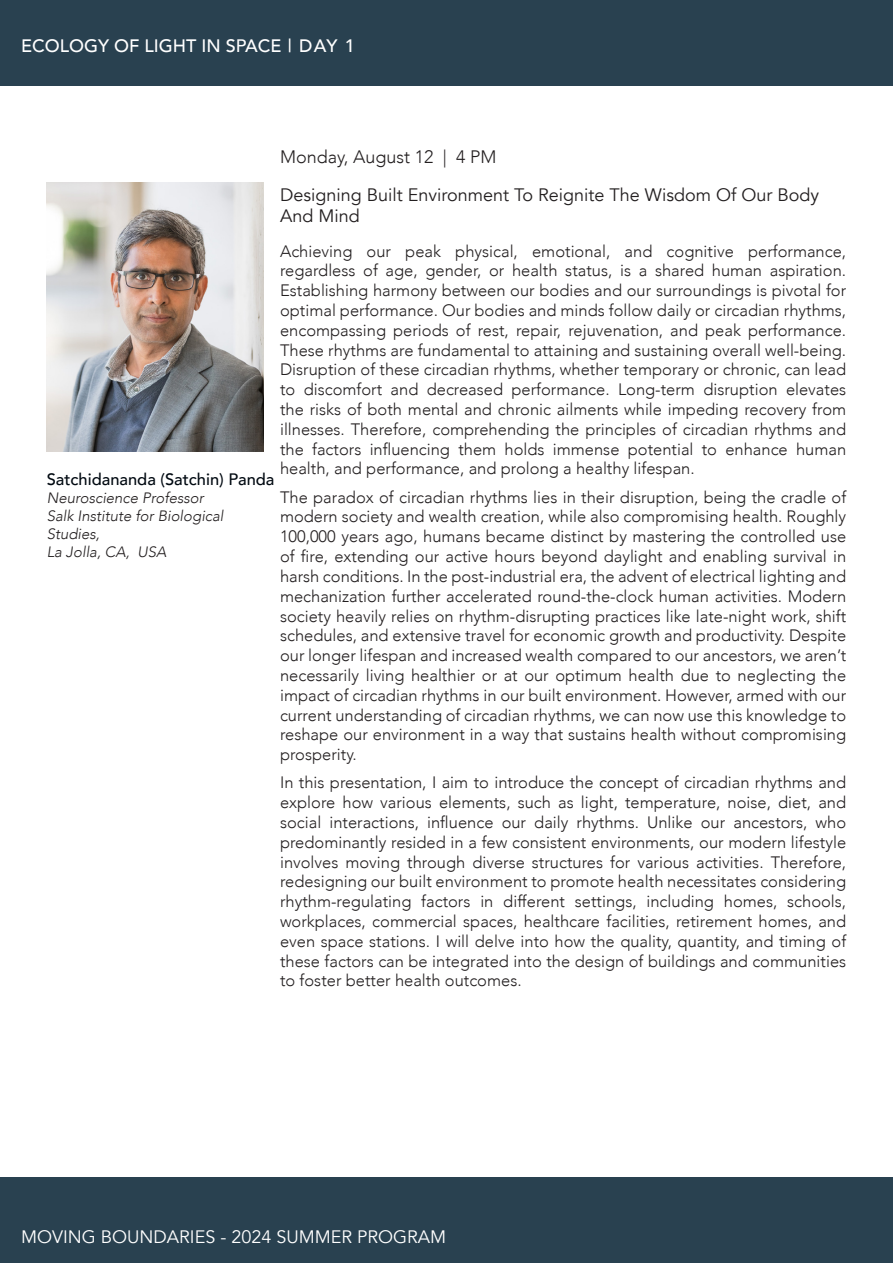
<style>
.page{position:relative;width:893px;height:1263px;background:#fff}
.page>*{position:absolute;margin:0;border:0;box-sizing:border-box;transform-origin:0 0}
.t1{font:18px/21.6px "Avenir";color:#231f20}
.t2{font:18px "Avenir";color:#fff}
.t3{font:500 18px "Avenir";color:#fff}
.t4{font:300 18px "Avenir";color:#231f20}
.Paragraph_Style_1{font:300 16.5px/19.8px "Avenir";color:#231f20;text-align:justify}
.t5{font:500 16.5px "Avenir";color:#000911}
.t6{font:italic 300 15px "Avenir";color:#231f20}
</style>
<div class="page">
<div style="left:0;top:0;width:893px;height:85px;background:#294150"></div>
<div style="left:0;top:1178px;width:893px;height:85px;background:#294150"></div>
<img style="left:47px;top:183px;width:216px;height:269px">
<p class="t3" style="left:21px;top:31px;width:335px">ECOLOGY OF LIGHT IN SPACE | DAY 1</p>
<p class="t4" style="left:280px;top:146px;width:218px">Monday, August 12 | 4 PM</p>
<p class="t1" style="left:280px;top:184px;width:541px">Designing Built Environment To Reignite The Wisdom Of Our Body<br>And Mind</p>
<p class="Paragraph_Style_1" style="left:280px;top:241px;width:568px">Achieving our peak physical, emotional, and cognitive performance, regardless of age, gender, or health status, is a shared human aspiration.<br>Establishing harmony between our bodies and our surroundings is pivotal for optimal performance. Our bodies and minds follow daily or circadian rhythms, encompassing periods of rest, repair, rejuvenation, and peak performance.<br>These rhythms are fundamental to attaining and sustaining overall well-being.<br>Disruption of these circadian rhythms, whether temporary or chronic, can lead to discomfort and decreased performance. Long-term disruption elevates the risks of both mental and chronic ailments while impeding recovery from illnesses. Therefore, comprehending the principles of circadian rhythms and the factors influencing them holds immense potential to enhance human health, and performance, and prolong a healthy lifespan.</p>
<p class="Paragraph_Style_1" style="left:280px;top:487px;width:568px">The paradox of circadian rhythms lies in their disruption, being the cradle of modern society and wealth creation, while also compromising health. Roughly 100,000 years ago, humans became distinct by mastering the controlled use of fire, extending our active hours beyond daylight and enabling survival in harsh conditions. In the post-industrial era, the advent of electrical lighting and mechanization further accelerated round-the-clock human activities. Modern society heavily relies on rhythm-disrupting practices like late-night work, shift schedules, and extensive travel for economic growth and productivity. Despite our longer lifespan and increased wealth compared to our ancestors, we aren’t necessarily living healthier or at our optimum health due to neglecting the impact of circadian rhythms in our built environment. However, armed with our current understanding of circadian rhythms, we can now use this knowledge to reshape our environment in a way that sustains health without compromising prosperity.</p>
<p class="Paragraph_Style_1" style="left:280px;top:773px;width:568px">In this presentation, I aim to introduce the concept of circadian rhythms and explore how various elements, such as light, temperature, noise, diet, and social interactions, influence our daily rhythms. Unlike our ancestors, who predominantly resided in a few consistent environments, our modern lifestyle involves moving through diverse structures for various activities. Therefore, redesigning our built environment to promote health necessitates considering rhythm-regulating factors in different settings, including homes, schools, workplaces, commercial spaces, healthcare facilities, retirement homes, and even space stations. I will delve into how the quality, quantity, and timing of these factors can be integrated into the design of buildings and communities to foster better health outcomes.</p>
<p class="t5" style="left:47px;top:465px;width:229px">Satchidananda (Satchin) Panda</p>
<p class="t6" style="left:47px;top:489px;width:159px">Neuroscience Professor</p>
<p class="t6" style="left:47px;top:507px;width:178px">Salk Institute for Biological</p>
<p class="t6" style="left:47px;top:525px;width:55px">Studies,</p>
<p class="t6" style="left:47px;top:543px;width:121px">La Jolla, CA, USA</p>
<p class="t2" style="left:21px;top:1226px;width:427px">MOVING BOUNDARIES - 2024 SUMMER PROGRAM</p>
</div>
